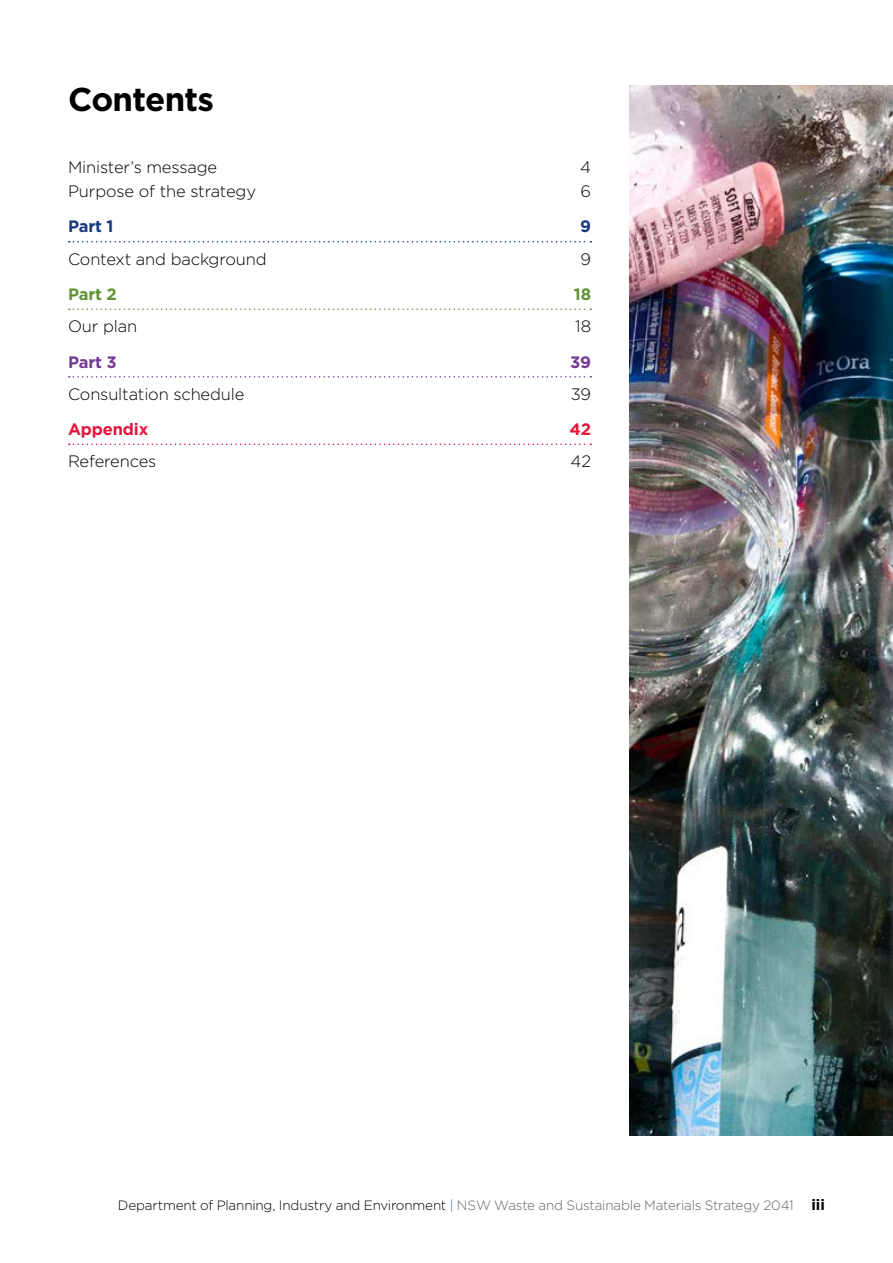
<style>
.page{position:relative;width:893px;height:1263px;background:#fff}
.page>*{position:absolute;margin:0;border:0;box-sizing:border-box;transform-origin:0 0}
.TOC_heading{font:700 33px "Gotham";letter-spacing:-.02em;color:#000}
.t1{font:300 16.5px "Gotham";letter-spacing:-.01em;color:#000}
.t2{font:700 16.5px "Gotham";letter-spacing:-.01em;color:#e3173e}
.t3{font:700 16.5px "Gotham";letter-spacing:-.01em;color:#629436}
.t4{font:700 16.5px "Gotham";letter-spacing:-.015em;color:#733a96}
.t5{font:700 16.5px "Gotham";color:#15397f}
.t6{font:300 13.5px "Gotham";letter-spacing:-.015em;color:#000}
.s1{color:#e3173e}
.s2{color:#636466}
.s3{font-weight:700;font-size:15px}
</style>
<div class="page">
<img style="left:629px;top:85px;width:264px;height:1050px">
<svg style="left:69px;top:241px;width:522px;height:1px"></svg>
<svg style="left:69px;top:308px;width:522px;height:2px"></svg>
<svg style="left:69px;top:376px;width:522px;height:1px"></svg>
<svg style="left:69px;top:444px;width:522px;height:1px"></svg>
<h2 class="TOC_heading" style="left:68px;top:78px;width:148px">Contents</h2>
<p class="t1" style="left:68px;top:157px;width:150px">Minister’s message</p>
<p class="t1" style="left:580px;top:157px;width:12px">4</p>
<p class="t1" style="left:68px;top:181px;width:190px">Purpose of the strategy</p>
<p class="t1" style="left:580px;top:181px;width:12px">6</p>
<p class="t5" style="left:68px;top:216px;width:47px">Part 1</p>
<p class="t5" style="left:580px;top:216px;width:12px">9</p>
<p class="t1" style="left:68px;top:248px;width:200px">Context and background</p>
<p class="t1" style="left:580px;top:248px;width:12px">9</p>
<p class="t3" style="left:68px;top:283px;width:50px">Part 2</p>
<p class="t3" style="left:574px;top:283px;width:19px">18</p>
<p class="t1" style="left:68px;top:316px;width:71px">Our plan</p>
<p class="t1" style="left:575px;top:316px;width:17px">18</p>
<p class="t4" style="left:68px;top:351px;width:50px">Part 3</p>
<p class="t4" style="left:570px;top:351px;width:22px">39</p>
<p class="t1" style="left:68px;top:383px;width:178px">Consultation schedule</p>
<p class="t1" style="left:571px;top:383px;width:22px">39</p>
<p class="t2" style="left:68px;top:418px;width:82px">Appendix</p>
<p class="t2" style="left:570px;top:418px;width:23px">42</p>
<p class="t1" style="left:68px;top:451px;width:90px">References</p>
<p class="t1" style="left:571px;top:451px;width:22px">42</p>
<p class="t6" style="left:118px;top:1197px;width:708px">Department of Planning, Industry and Environment <span class="s1">|</span> <span class="s2">NSW Waste and Sustainable Materials Strategy 2041</span> <span class="s3">iii</span></p>
</div>
